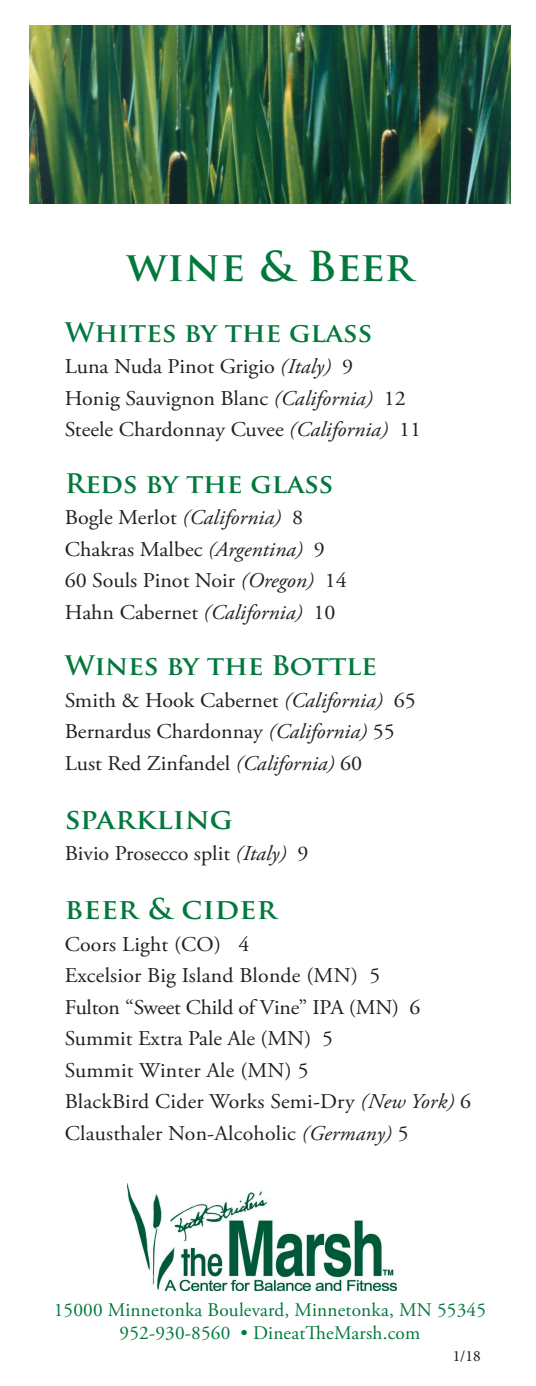
<style>
.page{position:relative;width:536px;height:1386px;background:#fff}
.page>*{position:absolute;margin:0;border:0;box-sizing:border-box;transform-origin:0 0}
.t1{font:700 40.25px "Trajan Pro";color:#02783c;scale:1.05 1}
.t2{font:700 28px "Trajan Pro";letter-spacing:.01em;color:#02783c;scale:1.05 1}
.t3{font:700 26.25px "Trajan Pro";letter-spacing:-.01em;color:#02783c;scale:1.05 1}
.t4{font:21px "Adobe Garamond Pro";color:#231f20;scale:1.05 1}
.t5{font:21px "Adobe Garamond Pro";color:#231f20;scale:1.04 1}
.t6{font:19.25px "Adobe Garamond Pro";letter-spacing:.01em;color:#02783c}
.t7{font:15.75px "Minion Pro";color:#231f20}
.s1{font-style:italic}
</style>
<div class="page">
<img style="left:30px;top:25px;width:480px;height:178px">
<img style="left:127px;top:1184px;width:269px;height:106px">
<p class="t1" style="left:126px;top:241px;width:275px">wine &amp; Beer</p>
<p class="t3" style="left:65px;top:316px;width:294px">Whites by the glass</p>
<p class="t4" style="left:65px;top:354px;width:276px">Luna Nuda Pinot Grigio <span class="s1">(Italy)</span> 9</p>
<p class="t4" style="left:65px;top:385px;width:326px">Honig Sauvignon Blanc <span class="s1">(California)</span> 12</p>
<p class="t4" style="left:65px;top:417px;width:341px">Steele Chardonnay Cuvee <span class="s1">(California)</span> 11</p>
<p class="t3" style="left:65px;top:467px;width:257px">Reds by the glass</p>
<p class="t4" style="left:65px;top:505px;width:229px">Bogle Merlot <span class="s1">(California)</span> 8</p>
<p class="t4" style="left:65px;top:537px;width:249px">Chakras Malbec <span class="s1">(Argentina)</span> 9</p>
<p class="t4" style="left:65px;top:568px;width:270px">60 Souls Pinot Noir <span class="s1">(Oregon)</span> 14</p>
<p class="t4" style="left:65px;top:600px;width:259px">Hahn Cabernet <span class="s1">(California)</span> 10</p>
<p class="t3" style="left:65px;top:650px;width:299px">Wines by the Bottle</p>
<p class="t4" style="left:65px;top:688px;width:336px">Smith &amp; Hook Cabernet <span class="s1">(California)</span> 65</p>
<p class="t4" style="left:65px;top:719px;width:316px">Bernardus Chardonnay <span class="s1">(California)</span> 55</p>
<p class="t4" style="left:65px;top:751px;width:285px">Lust Red Zinfandel <span class="s1">(California)</span> 60</p>
<p class="t2" style="left:65px;top:801px;width:162px">sparkling</p>
<p class="t4" style="left:65px;top:841px;width:233px">Bivio Prosecco split <span class="s1">(Italy)</span> 9</p>
<p class="t2" style="left:65px;top:892px;width:204px">beer &amp; cider</p>
<p class="t5" style="left:65px;top:931px;width:179px">Coors Light (CO) 4</p>
<p class="t5" style="left:65px;top:963px;width:305px">Excelsior Big Island Blonde (MN) 5</p>
<p class="t5" style="left:65px;top:994px;width:343px">Fulton “Sweet Child of Vine” IPA (MN) 6</p>
<p class="t5" style="left:65px;top:1026px;width:259px">Summit Extra Pale Ale (MN) 5</p>
<p class="t5" style="left:65px;top:1057px;width:236px">Summit Winter Ale (MN) 5</p>
<p class="t5" style="left:65px;top:1089px;width:392px">BlackBird Cider Works Semi-Dry <span class="s1">(New York)</span> 6</p>
<p class="t5" style="left:65px;top:1120px;width:332px">Clausthaler Non-Alcoholic <span class="s1">(Germany)</span> 5</p>
<p class="t6" style="left:54px;top:1298px;width:433px">15000 Minnetonka Boulevard, Minnetonka, MN 55345</p>
<p class="t6" style="left:119px;top:1321px;width:302px">952-930-8560 • DineatTheMarsh.com</p>
<p class="t7" style="left:452px;top:1345px;width:29px">1/18</p>
</div>
